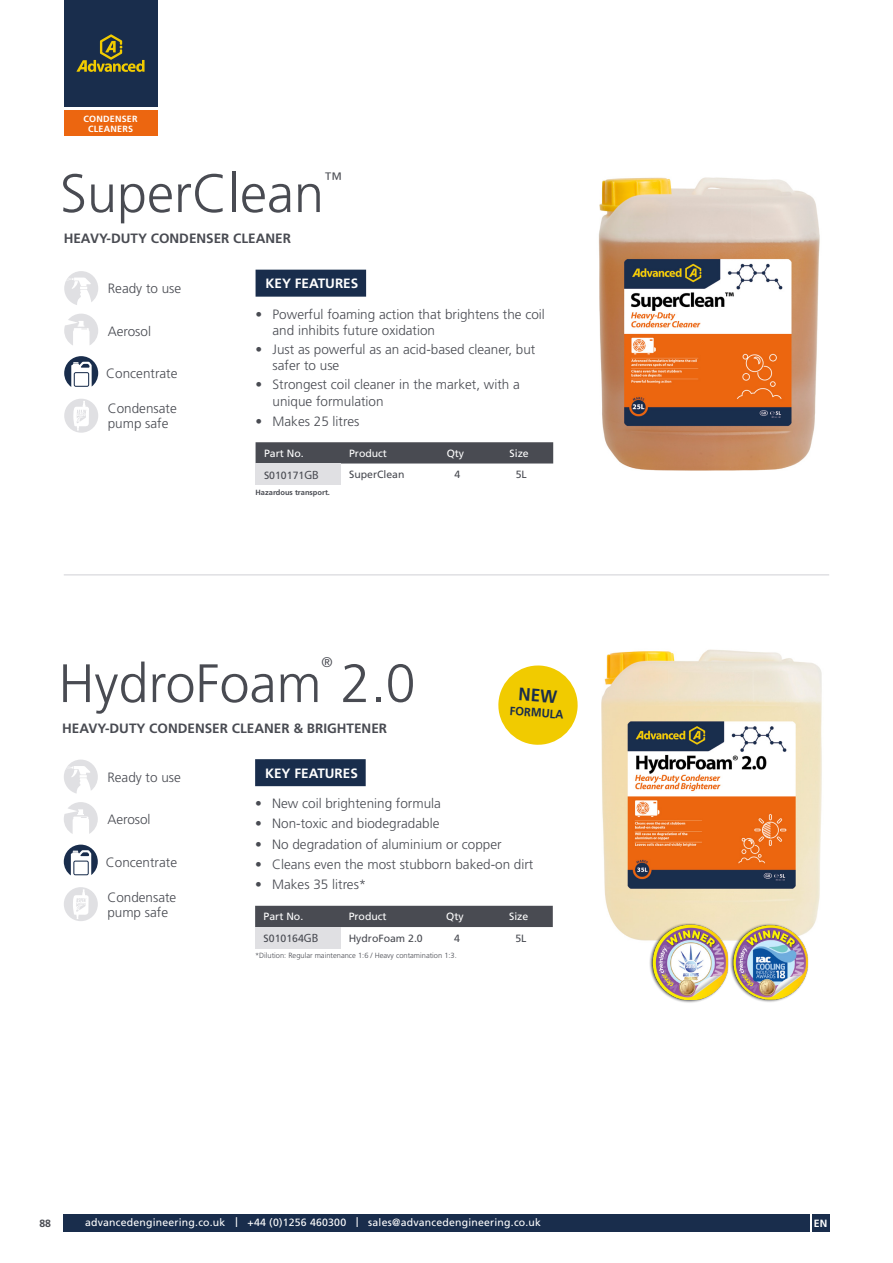
<style>
.page{position:relative;width:893px;height:1263px;background:#fff}
.page>*{position:absolute;margin:0;border:0;box-sizing:border-box;transform-origin:0 0}
.t1{font:300 54px "Frutiger LT Pro";color:#494b52}
.t2{font:300 18px "Frutiger LT Pro";color:#494b52}
.t3{font:300 13.95px "Frutiger LT Pro";color:#494b52}
.t4{font:300 13.5px/16.5px "Frutiger LT Pro";color:#494b52}
.t5{font:700 13.5px "Frutiger LT Pro";color:#494b52}
.t6{font:700 13.5px "Frutiger LT Pro";color:#fff}
.t7{font:700 12px "Frutiger LT Pro";color:#192d4c;scale:.94 1}
.t8{font:10.5px "Frutiger LT Pro";letter-spacing:.02em;color:#fff}
.t9{font:10.5px "Frutiger LT Pro";color:#494b52}
.t10{font:10.5px "Frutiger LT Pro";color:#fff}
.t11{font:700 10.5px "Frutiger LT Pro";color:#494b52}
.t12{font:700 10.5px "Frutiger LT Pro";color:#fff}
.t13{font:700 9px/9.8px "Frutiger LT Pro";letter-spacing:.025em;color:#fff;text-align:center}
.t14{font:300 7.5px "Frutiger LT Pro";color:#494b52}
.t15{font:700 7.5px "Frutiger LT Pro";color:#494b52}
.s1{font-family:"Myriad Pro";font-size:12px}
.s2{font-size:13.2px}
</style>
<div class="page">
<hr style="left:64px;top:574px;width:765px;height:2px;background:#e0e0e3">
<div style="left:64px;top:1214px;width:746px;height:17px;background:#192d4c"></div>
<div style="left:812px;top:1214px;width:17px;height:17px;background:#192d4c"></div>
<svg style="left:64px;top:0;width:93px;height:136px;background:#504440"></svg>
<div style="left:256px;top:270px;width:110px;height:27px;background:#192d4c"></div>
<svg style="left:64px;top:271px;width:34px;height:34px"></svg>
<svg style="left:64px;top:314px;width:34px;height:31px"></svg>
<svg style="left:64px;top:356px;width:34px;height:31px"></svg>
<svg style="left:64px;top:399px;width:34px;height:34px"></svg>
<div style="left:256px;top:442px;width:297px;height:21px;background:#494b52"></div>
<div style="left:256px;top:463px;width:85px;height:22px;background:#e0e0e3"></div>
<img style="left:598px;top:177px;width:222px;height:294px">
<img style="left:601px;top:649px;width:221px;height:292px">
<div style="left:649px;top:923px;width:80px;height:80px;background:#000;opacity:.75"></div>
<img style="left:652px;top:924px;width:76px;height:75px">
<div style="left:729px;top:923px;width:80px;height:80px;background:#000;opacity:.75"></div>
<img style="left:733px;top:924px;width:75px;height:75px">
<div style="left:255px;top:759px;width:111px;height:27px;background:#192d4c"></div>
<svg style="left:64px;top:759px;width:34px;height:34px"></svg>
<svg style="left:64px;top:802px;width:34px;height:32px"></svg>
<svg style="left:64px;top:845px;width:34px;height:30px"></svg>
<svg style="left:64px;top:887px;width:34px;height:34px"></svg>
<div style="left:255px;top:906px;width:298px;height:21px;background:#494b52"></div>
<div style="left:255px;top:927px;width:85px;height:21px;background:#e0e0e3"></div>
<svg style="left:498px;top:665px;width:80px;height:80px"></svg>
<p class="t13" style="left:83px;top:114px;width:56px">CONDENSER<br>CLEANERS</p>
<h1 class="t1" style="left:60px;top:162px;width:266px">SuperClean</h1>
<h2 class="t2" style="left:324px;top:168px;width:19px">™</h2>
<p class="t5" style="left:64px;top:231px;width:229px">HEAVY-DUTY CONDENSER CLEANER</p>
<p class="t4" style="left:108px;top:280px;width:75px">Ready to use</p>
<p class="t4" style="left:108px;top:323px;width:45px">Aerosol</p>
<p class="t4" style="left:106px;top:365px;width:73px">Concentrate</p>
<p class="t4" style="left:108px;top:401px;width:71px;line-height:15px">Condensate pump safe</p>
<p class="t6" style="left:266px;top:275px;width:94px">KEY FEATURES</p>
<p class="t4" style="left:273px;top:306px;width:274px;text-indent:-17px">• Powerful foaming action that brightens the coil and inhibits future oxidation</p>
<p class="t4" style="left:273px;top:341px;width:264px;text-indent:-17px">• Just as powerful as an acid-based cleaner, but safer to use</p>
<p class="t4" style="left:273px;top:376px;width:249px;text-indent:-17px">• Strongest coil cleaner in the market, with a unique formulation</p>
<p class="t4" style="left:256px;top:413px;width:105px">• Makes 25 litres</p>
<p class="t8" style="left:264px;top:447px;width:41px">Part No.</p>
<p class="t10" style="left:349px;top:447px;width:39px">Product</p>
<p class="t8" style="left:447px;top:447px;width:19px">Qty</p>
<p class="t8" style="left:510px;top:447px;width:21px">Size</p>
<p class="t9" style="left:264px;top:469px;width:56px">S010171<span class="s1">GB</span></p>
<p class="t9" style="left:349px;top:468px;width:57px">SuperClean</p>
<p class="t9" style="left:455px;top:468px;width:7px">4</p>
<p class="t9" style="left:516px;top:468px;width:13px">5L</p>
<p class="t15" style="left:256px;top:488px;width:76px">Hazardous transport.</p>
<p class="t3" style="left:321px;top:654px;width:13px">®</p>
<h1 class="t1" style="left:58px;top:652px;width:359px">HydroFoam 2.0</h1>
<p class="t5" style="left:62px;top:721px;width:326px">HEAVY-DUTY CONDENSER CLEANER &amp; BRIGHTENER</p>
<p class="t7" style="left:510px;top:703px;width:59px;rotate:4deg">FORMULA</p>
<p class="t4" style="left:107px;top:769px;width:75px">Ready to use</p>
<p class="t4" style="left:107px;top:811px;width:45px">Aerosol</p>
<p class="t4" style="left:106px;top:854px;width:73px">Concentrate</p>
<p class="t4" style="left:107px;top:890px;width:71px;line-height:15px">Condensate pump safe</p>
<p class="t6" style="left:265px;top:765px;width:94px">KEY FEATURES</p>
<p class="t4" style="left:255px;top:795px;width:187px">• New coil brightening formula</p>
<p class="t4" style="left:255px;top:816px;width:186px">• Non-toxic and biodegradable</p>
<p class="t4" style="left:255px;top:836px;width:248px">• No degradation of aluminium or copper</p>
<p class="t4" style="left:255px;top:856px;width:280px">• Cleans even the most stubborn baked-on dirt</p>
<p class="t4" style="left:255px;top:876px;width:113px">• Makes 35 litres*</p>
<p class="t8" style="left:264px;top:910px;width:41px">Part No.</p>
<p class="t10" style="left:349px;top:910px;width:39px">Product</p>
<p class="t8" style="left:446px;top:910px;width:19px">Qty</p>
<p class="t8" style="left:509px;top:910px;width:21px">Size</p>
<p class="t9" style="left:264px;top:932px;width:56px">S010164<span class="s1">GB</span></p>
<p class="t9" style="left:349px;top:932px;width:76px">HydroFoam 2.0</p>
<p class="t9" style="left:454px;top:932px;width:7px">4</p>
<p class="t9" style="left:515px;top:932px;width:13px">5L</p>
<p class="t14" style="left:255px;top:951px;width:203px">*Dilution: Regular maintenance 1:6 / Heavy contamination 1:3.</p>
<p class="t11" style="left:39px;top:1217px;width:13px">88</p>
<p class="t8" style="left:85px;top:1216px;width:458px">advancedengineering.co.uk <span class="s2">l</span> +44 (0)1256 460300 <span class="s2">l</span> sales@advancedengineering.co.uk</p>
<p class="t12" style="left:814px;top:1217px;width:15px">EN</p>
</div>
